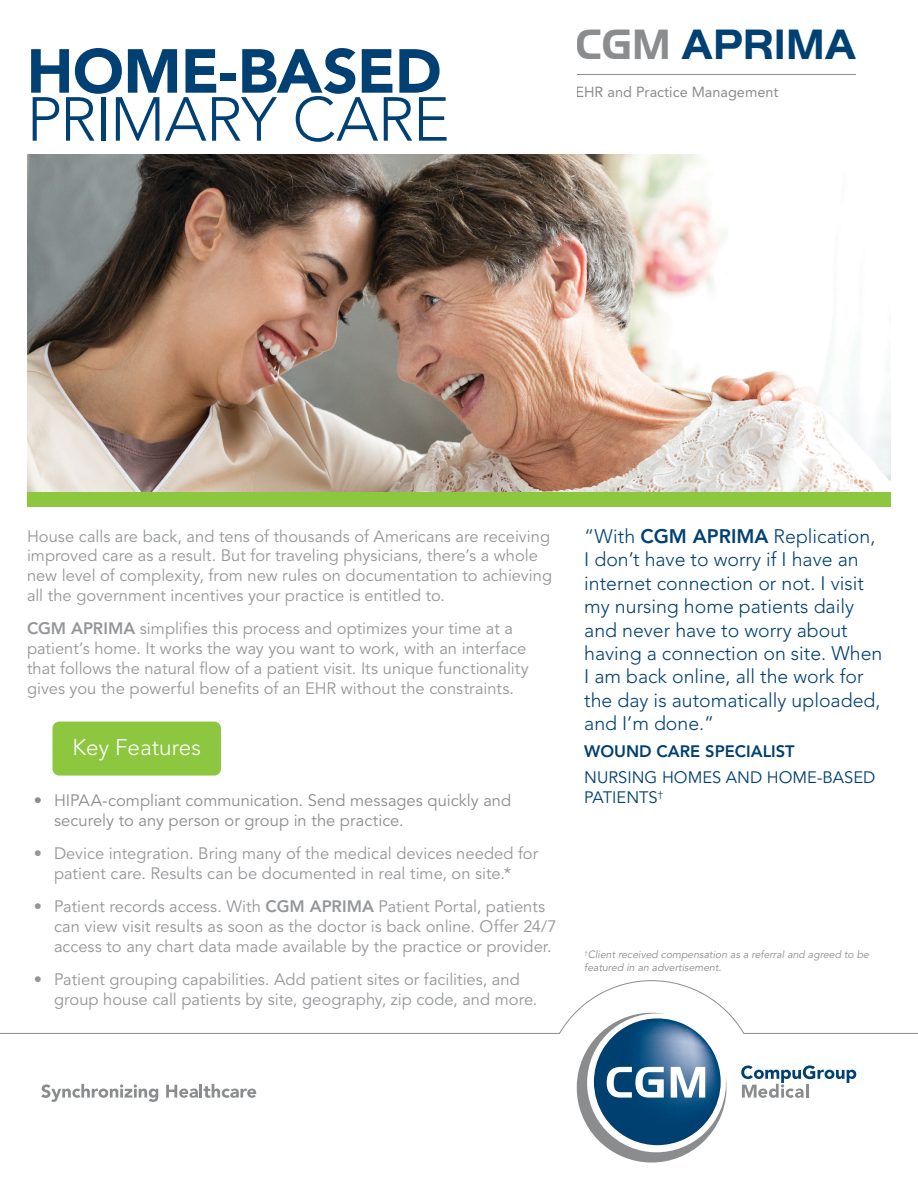
<style>
.page{position:relative;width:918px;height:1188px;background:#fff}
.page>*{position:absolute;margin:0;border:0;box-sizing:border-box;transform-origin:0 0}
.Page_Head__95_Black{font:300 61.5px/48px "Avenir LT Std";letter-spacing:-.02em;color:#004072}
.t1{font:700 43.8px "Handel Gothic Com";color:#004072}
.t2{font:300 22.5px "Avenir LT Std";color:#fff}
.Testimonial_Quote__3{font:300 19.5px/23.4px "Avenir LT Std";color:#004072}
.Body_Text__45_Book{font:16.5px/19.8px "Avenir LT Std";color:#949699}
.t3{font:16.5px/19.8px "Avenir LT Std";color:#8a8c8e}
.Testimonial_Title__4{font:16.5px/19.8px "Avenir LT Std";color:#004072}
.Testimonial_Title__4-2{font:800 16.5px "Avenir LT Std";color:#004072}
.t4{font:14.55px "Avenir LT Std";color:#8a8c8e}
.Fine_Print__45_Book{font:italic 10.5px/12.6px "Avenir LT Std";color:#8a8c8e}
.s1{font-weight:900}
.s2{color:#8a8c8e}
.s3{font-weight:800}
</style>
<div class="page">
<div style="left:27px;top:491px;width:864px;height:16px;background:#8dc73f"></div>
<img style="left:27px;top:155px;width:864px;height:336px">
<div style="left:52px;top:722px;width:169px;height:54px;background:#8dc73f;border-radius:7px"></div>
<svg style="left:576px;top:1034px;width:151px;height:129px"></svg>
<svg style="left:741px;top:1066px;width:115px;height:32px"></svg>
<svg style="left:0;top:980px;width:918px;height:54px"></svg>
<svg style="left:41px;top:1084px;width:117px;height:18px"></svg>
<svg style="left:166px;top:1084px;width:90px;height:14px"></svg>
<hr style="left:577px;top:74px;width:279px;height:1px;background:#8a8c8e">
<p class="Page_Head__95_Black" style="left:27px;top:48px;width:424px"><span class="s1">HOME-BASED<br></span>PRIMARY CARE</p>
<h2 class="t1" style="left:576px;top:20px;width:282px"><span class="s2">CGM</span> APRIMA</h2>
<p class="t4" style="left:576px;top:84px;width:204px">EHR and Practice Management</p>
<p class="Body_Text__45_Book" style="left:27px;top:526px;width:527px">House calls are back, and tens of thousands of Americans are receiving improved care as a result. But for traveling physicians, there’s a whole new level of complexity, from new rules on documentation to achieving all the government incentives your practice is entitled to.</p>
<p class="Body_Text__45_Book" style="left:27px;top:619px;width:503px"><span class="s3">CGM APRIMA</span> simplifies this process and optimizes your time at a patient’s home. It works the way you want to work, with an interface that follows the natural flow of a patient visit. Its unique functionality gives you the powerful benefits of an EHR without the constraints.</p>
<p class="t2" style="left:73px;top:734px;width:130px">Key Features</p>
<p class="t3" style="left:54px;top:791px;width:459px;text-indent:-20px">• HIPAA-compliant communication. Send messages quickly and securely to any person or group in the practice.</p>
<p class="Body_Text__45_Book" style="left:34px;top:844px;width:506px;text-align:center">• Device integration. Bring many of the medical devices needed for patient care. Results can be documented in real time, on site.*</p>
<p class="Body_Text__45_Book" style="left:54px;top:897px;width:504px;text-indent:-20px">• Patient records access. With <span class="s3">CGM APRIMA</span> Patient Portal, patients can view visit results as soon as the doctor is back online. Offer 24/7 access to any chart data made available by the practice or provider.</p>
<p class="Body_Text__45_Book" style="left:54px;top:970px;width:485px;text-indent:-20px">• Patient grouping capabilities. Add patient sites or facilities, and group house call patients by site, geography, zip code, and more.</p>
<p class="Testimonial_Quote__3" style="left:584px;top:525px;width:300px">“With <span class="s3">CGM APRIMA</span> Replication,<br>I don’t have to worry if I have an internet connection or not. I visit my nursing home patients daily and never have to worry about having a connection on site. When<br>I am back online, all the work for the day is automatically uploaded, and I’m done.”</p>
<p class="Testimonial_Title__4-2" style="left:584px;top:741px;width:212px">WOUND CARE SPECIALIST</p>
<p class="Testimonial_Title__4" style="left:584px;top:768px;width:293px">NURSING HOMES AND HOME-BASED<br>PATIENTS<sup>†</sup></p>
<p class="Fine_Print__45_Book" style="left:584px;top:949px;width:286px"><sup>†</sup>Client received compensation as a referral and agreed to be featured in an advertisement.</p>
</div>
